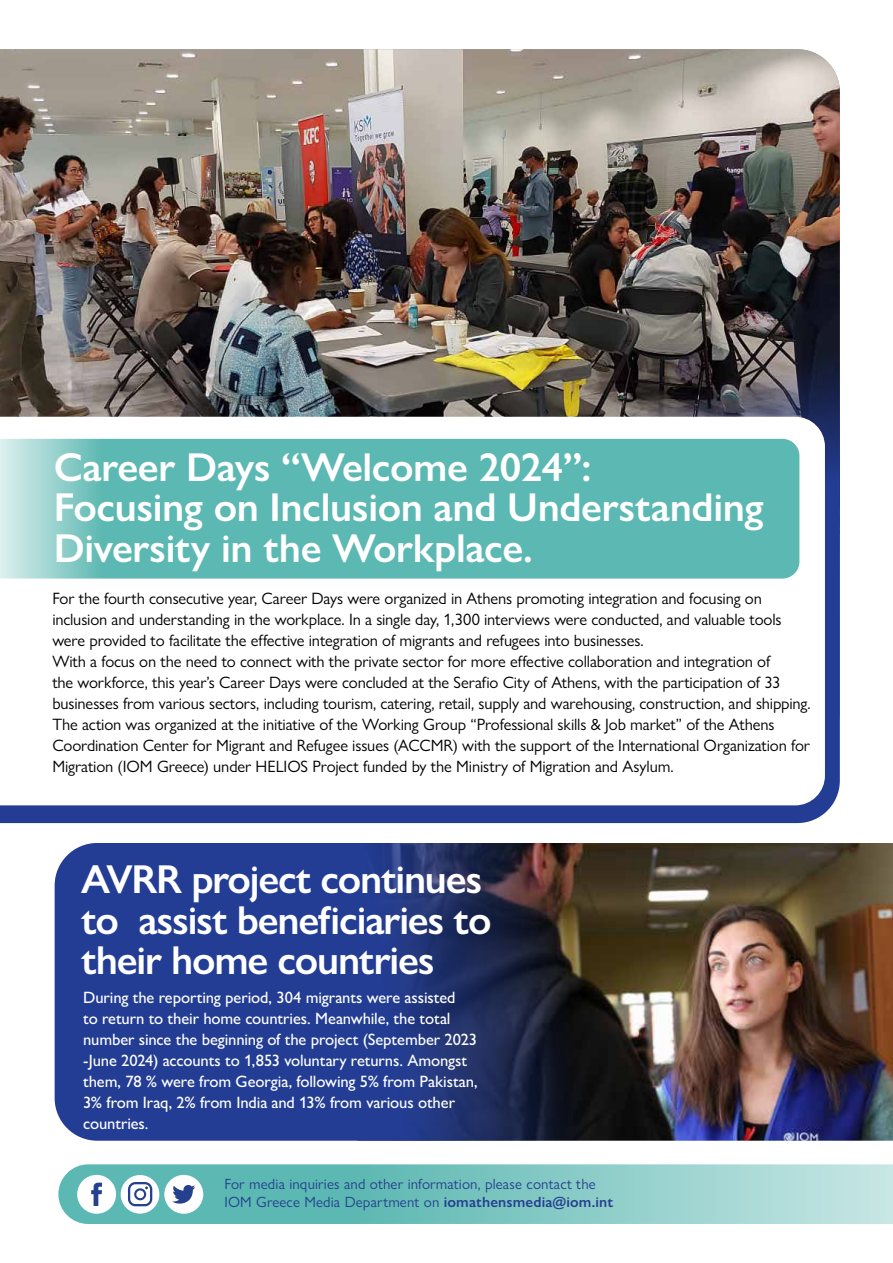
<style>
.page{position:relative;width:893px;height:1263px;background:#fff}
.page>*{position:absolute;margin:0;border:0;box-sizing:border-box;transform-origin:0 0}
.t1{font:600 40.5px/40.5px "Gill Sans Nova";letter-spacing:-.01em;color:#fff}
.t2{font:600 40.5px/40.5px "Gill Sans Nova";letter-spacing:-.03em;color:#fff}
.t3{font:16.5px/21px "Gill Sans Nova";letter-spacing:-.01em;color:#000}
.t4{font:500 16.5px/21px "Gill Sans Nova";letter-spacing:-.005em;color:#fff}
.t5{font:14.85px/18.1px "Gill Sans Nova";letter-spacing:.01em;color:#25408f}
.s1{font-weight:600}
</style>
<div class="page">
<img style="left:0;top:49px;width:840px;height:68px">
<img style="left:0;top:117px;width:840px;height:706px">
<svg style="left:0;top:417px;width:825px;height:388px"></svg>
<svg style="left:0;top:439px;width:799px;height:140px;background:#65bbb6"></svg>
<img style="left:812px;top:843px;width:81px;height:298px">
<img style="left:55px;top:843px;width:793px;height:298px;border-radius:43px">
<svg style="left:58px;top:1164px;width:835px;height:60px;background:#84c9c4"></svg>
<div style="left:164px;top:1175px;width:39px;height:39px;background:#fff;border-radius:50%"></div>
<svg style="left:172px;top:1185px;width:23px;height:19px"></svg>
<div style="left:77px;top:1175px;width:39px;height:39px;background:#fff;border-radius:50%"></div>
<svg style="left:91px;top:1183px;width:11px;height:23px"></svg>
<svg style="left:121px;top:1175px;width:38px;height:38px"></svg>
<h1 class="t1" style="left:54px;top:446px;width:711px">Career Days “Welcome 2024”:<br>Focusing on Inclusion and Understanding<br>Diversity in the Workplace.</h1>
<p class="t3" style="left:52px;top:587px;width:760px">For the fourth consecutive year, Career Days were organized in Athens promoting integration and focusing on inclusion and understanding in the workplace. In a single day, 1,300 interviews were conducted, and valuable tools were provided to facilitate the effective integration of migrants and refugees into businesses.<br>With a focus on the need to connect with the private sector for more effective collaboration and integration of<br>the workforce, this year’s Career Days were concluded at the Serafio City of Athens, with the participation of 33 businesses from various sectors, including tourism, catering, retail, supply and warehousing, construction, and shipping.<br>The action was organized at the initiative of the Working Group “Professional skills &amp; Job market” of the Athens Coordination Center for Migrant and Refugee issues (ACCMR) with the support of the International Organization for Migration (IOM Greece) under HELIOS Project funded by the Ministry of Migration and Asylum.</p>
<h1 class="t2" style="left:81px;top:859px;width:412px">AVRR project continues to assist beneficiaries to their home countries</h1>
<p class="t4" style="left:83px;top:987px;width:396px">During the reporting period, 304 migrants were assisted<br>to return to their home countries. Meanwhile, the total number since the beginning of the project (September 2023 -June 2024) accounts to 1,853 voluntary returns. Amongst them, 78 % were from Georgia, following 5% from Pakistan, 3% from Iraq, 2% from India and 13% from various other countries.</p>
<p class="t5" style="left:225px;top:1174px;width:390px">For media inquiries and other information, please contact the<br>IOM Greece Media Department on <span class="s1">iomathensmedia@iom.int</span></p>
</div>
